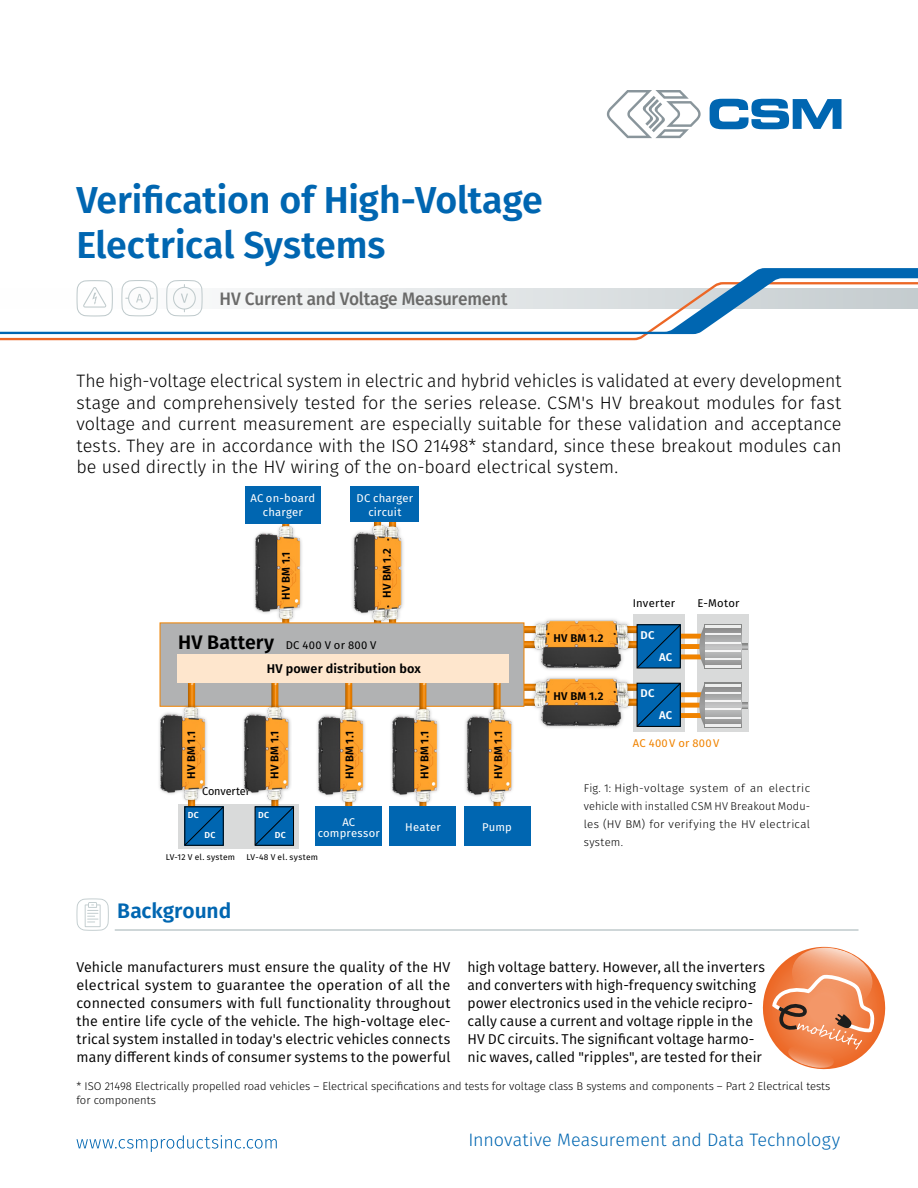
<style>
.page{position:relative;width:918px;height:1188px;background:#fff}
.page>*{position:absolute;margin:0;border:0;box-sizing:border-box;transform-origin:0 0}
.Titel{font:600 37.5px/45px "Fira Sans";letter-spacing:-.005em;color:#0066b1}
.t1{font:600 21px "Fira Sans";letter-spacing:-.005em;color:#0066b1}
.t2{font:600 19.5px "Fira Sans";letter-spacing:.005em;color:#000}
.Einleitung{font:300 18px/21.6px "Fira Sans";letter-spacing:.005em;color:#000;text-align:justify}
.t3{font:300 18px "Fira Sans";color:#0066b1}
.Kategorie{font:500 18px "Fira Sans";letter-spacing:-.01em;color:#6a6a69;scale:.96 1}
.Text{font:14.25px/18px "Fira Sans";letter-spacing:.005em;color:#000;text-align:justify}
.Bildtext{font:600 12.6px "Fira Sans";letter-spacing:.015em;color:#000}
.Einf__Abs{font:300 11.25px/18px "Fira Sans";color:#000;text-align:justify}
.Bildtext-2{font:600 11.25px "Fira Sans";letter-spacing:.02em;color:#000}
.Bildtext-3{font:11.25px/13.5px "Fira Sans";letter-spacing:.015em;color:#fff;text-align:center}
.Bildtext-4{font:11.25px "Fira Sans";letter-spacing:.015em;color:#000}
.Bildtext-5{font:11.25px "Fira Sans";letter-spacing:.025em;color:#f08300}
.Bildtext-6{font:11.25px "Fira Sans";letter-spacing:-.015em;color:#000}
.Beschriftung_Fett{font:600 11.25px "Fira Sans";letter-spacing:.01em;color:#fff}
.Beschriftung_Fett-2{font:600 8.7px "Fira Sans";letter-spacing:.025em;color:#fff}
.t4{font:8.4px "Fira Sans";letter-spacing:.025em;color:#000}
</style>
<div class="page">
<svg style="left:607px;top:90px;width:94px;height:48px"></svg>
<svg style="left:710px;top:99px;width:132px;height:30px"></svg>
<svg style="left:76px;top:1135px;width:201px;height:17px"></svg>
<svg style="left:0;top:334px;width:694px;height:6px"></svg>
<svg style="left:0;top:268px;width:918px;height:66px"></svg>
<hr style="left:115px;top:929px;width:744px;height:2px;background:#bfcacc">
<svg style="left:77px;top:898px;width:32px;height:33px"></svg>
<div style="left:633px;top:614px;width:51px;height:117px;background:#d9dada"></div>
<div style="left:698px;top:614px;width:51px;height:117px;background:#d9dada"></div>
<div style="left:179px;top:805px;width:120px;height:44px;background:#d9dada"></div>
<div style="left:669px;top:634px;width:44px;height:5px;background:#f08300"></div>
<div style="left:669px;top:692px;width:44px;height:5px;background:#f08300"></div>
<div style="left:669px;top:644px;width:44px;height:5px;background:#f08300"></div>
<div style="left:669px;top:703px;width:44px;height:5px;background:#f08300"></div>
<div style="left:669px;top:654px;width:44px;height:5px;background:#f08300"></div>
<div style="left:669px;top:713px;width:44px;height:5px;background:#f08300"></div>
<svg style="left:742px;top:644px;width:5px;height:6px"></svg>
<svg style="left:705px;top:624px;width:37px;height:45px"></svg>
<hr style="left:706px;top:625px;width:35px;height:3px;background:#ececec">
<hr style="left:706px;top:666px;width:35px;height:2px;background:#ececec">
<hr style="left:706px;top:658px;width:35px;height:2px;background:#ececec">
<hr style="left:706px;top:633px;width:35px;height:2px;background:#ececec">
<hr style="left:706px;top:642px;width:35px;height:1px;background:#ececec">
<hr style="left:706px;top:650px;width:35px;height:1px;background:#ececec">
<svg style="left:699px;top:624px;width:6px;height:45px"></svg>
<svg style="left:742px;top:702px;width:5px;height:6px"></svg>
<svg style="left:705px;top:683px;width:37px;height:44px"></svg>
<hr style="left:706px;top:684px;width:35px;height:2px;background:#ececec">
<hr style="left:706px;top:724px;width:35px;height:3px;background:#ececec">
<hr style="left:706px;top:717px;width:35px;height:2px;background:#ececec">
<hr style="left:706px;top:692px;width:35px;height:2px;background:#ececec">
<hr style="left:706px;top:701px;width:35px;height:1px;background:#ececec">
<hr style="left:706px;top:709px;width:35px;height:1px;background:#ececec">
<svg style="left:699px;top:683px;width:6px;height:44px"></svg>
<div style="left:508px;top:639px;width:144px;height:11px;background:#000;opacity:.75"></div>
<div style="left:508px;top:697px;width:144px;height:10px;background:#000;opacity:.75"></div>
<div style="left:508px;top:624px;width:144px;height:11px;background:#000;opacity:.75"></div>
<div style="left:508px;top:682px;width:144px;height:10px;background:#000;opacity:.75"></div>
<svg style="left:636px;top:624px;width:45px;height:45px"></svg>
<svg style="left:636px;top:683px;width:45px;height:44px"></svg>
<div style="left:160px;top:622px;width:364px;height:85px;background:#b1b2b3"></div>
<div style="left:344px;top:681px;width:10px;height:138px;background:#000;opacity:.75"></div>
<div style="left:270px;top:681px;width:10px;height:138px;background:#000;opacity:.75"></div>
<div style="left:418px;top:681px;width:10px;height:138px;background:#000;opacity:.75"></div>
<div style="left:492px;top:681px;width:11px;height:138px;background:#000;opacity:.75"></div>
<div style="left:187px;top:681px;width:10px;height:138px;background:#000;opacity:.75"></div>
<img style="left:330px;top:522px;width:94px;height:102px">
<img style="left:525px;top:619px;width:109px;height:36px">
<img style="left:231px;top:523px;width:98px;height:101px">
<img style="left:466px;top:702px;width:65px;height:105px">
<img style="left:318px;top:702px;width:50px;height:105px">
<img style="left:368px;top:702px;width:98px;height:119px">
<img style="left:159px;top:700px;width:60px;height:119px">
<img style="left:219px;top:700px;width:99px;height:107px">
<img style="left:525px;top:655px;width:109px;height:95px">
<div style="left:245px;top:486px;width:76px;height:37px;background:#0066b1"></div>
<div style="left:315px;top:807px;width:67px;height:39px;background:#0066b1"></div>
<div style="left:390px;top:807px;width:66px;height:39px;background:#0066b1"></div>
<div style="left:464px;top:807px;width:67px;height:39px;background:#0066b1"></div>
<div style="left:350px;top:486px;width:69px;height:36px;background:#0066b1"></div>
<svg style="left:184px;top:806px;width:40px;height:40px"></svg>
<svg style="left:254px;top:806px;width:40px;height:40px"></svg>
<div style="left:178px;top:654px;width:331px;height:29px;background:#fee6cd"></div>
<svg style="left:76px;top:280px;width:37px;height:37px"></svg>
<svg style="left:166px;top:280px;width:37px;height:36px"></svg>
<svg style="left:121px;top:280px;width:37px;height:36px"></svg>
<svg style="left:762px;top:947px;width:124px;height:123px"></svg>
<p class="Titel" style="left:77px;top:178px;width:468px">Verification of High-Voltage<br>Electrical Systems</p>
<p class="Kategorie" style="left:220px;top:284px;width:301px">HV Current and Voltage Measurement</p>
<p class="Einleitung" style="left:77px;top:370px;width:767px">The high-voltage electrical system in electric and hybrid vehicles is validated at every development stage and comprehensively tested for the series release. CSM's HV breakout modules for fast voltage and current measurement are especially suitable for these validation and acceptance tests. They are in accordance with the ISO 21498* standard, since these breakout modules can be used directly in the HV wiring of the on-board electrical system.</p>
<p class="Bildtext-3" style="left:251px;top:491px;width:66px">AC on-board charger</p>
<p class="Bildtext-3" style="left:357px;top:491px;width:58px">DC charger circuit</p>
<p class="Bildtext-2" style="left:278px;top:600px;width:50px;rotate:-90deg">HV BM 1.1</p>
<p class="Bildtext-2" style="left:379px;top:598px;width:51px;rotate:-90deg">HV BM 1.2</p>
<p class="t2" style="left:178px;top:629px;width:98px">HV Battery</p>
<p class="Bildtext-4" style="left:286px;top:637px;width:92px">DC 400 V or 800 V</p>
<p class="Bildtext" style="left:267px;top:660px;width:156px">HV power distribution box</p>
<p class="Bildtext-2" style="left:183px;top:779px;width:50px;rotate:-90deg">HV BM 1.1</p>
<p class="Bildtext-2" style="left:267px;top:779px;width:50px;rotate:-90deg">HV BM 1.1</p>
<p class="Bildtext-2" style="left:342px;top:779px;width:50px;rotate:-90deg">HV BM 1.1</p>
<p class="Bildtext-2" style="left:417px;top:779px;width:50px;rotate:-90deg">HV BM 1.1</p>
<p class="Bildtext-2" style="left:490px;top:779px;width:50px;rotate:-90deg">HV BM 1.1</p>
<p class="Bildtext-6" style="left:202px;top:783px;width:49px">Converter</p>
<p class="Beschriftung_Fett-2" style="left:188px;top:809px;width:12px">DC</p>
<p class="Beschriftung_Fett-2" style="left:205px;top:829px;width:12px">DC</p>
<p class="Beschriftung_Fett-2" style="left:258px;top:809px;width:12px">DC</p>
<p class="Beschriftung_Fett-2" style="left:275px;top:829px;width:12px">DC</p>
<p class="Bildtext-3" style="left:318px;top:816px;width:64px;line-height:11.2px">AC compressor</p>
<p class="Bildtext-3" style="left:405px;top:821px;width:37px">Heater</p>
<p class="Bildtext-3" style="left:482px;top:821px;width:31px">Pump</p>
<p class="t4" style="left:166px;top:851px;width:71px">LV-12 V el. system</p>
<p class="t4" style="left:247px;top:851px;width:73px">LV-48 V el. system</p>
<p class="Bildtext-2" style="left:553px;top:630px;width:51px">HV BM 1.2</p>
<p class="Bildtext-2" style="left:553px;top:688px;width:51px">HV BM 1.2</p>
<p class="Bildtext-4" style="left:633px;top:595px;width:44px">Inverter</p>
<p class="Bildtext-4" style="left:698px;top:595px;width:43px">E-Motor</p>
<p class="Beschriftung_Fett" style="left:641px;top:627px;width:15px">DC</p>
<p class="Beschriftung_Fett" style="left:659px;top:649px;width:15px">AC</p>
<p class="Beschriftung_Fett" style="left:641px;top:685px;width:15px">DC</p>
<p class="Beschriftung_Fett" style="left:659px;top:708px;width:15px">AC</p>
<p class="Bildtext-5" style="left:633px;top:735px;width:88px">AC 400V or 800V</p>
<p class="Einf__Abs" style="left:584px;top:779px;width:228px">Fig. 1: High-voltage system of an electric vehicle with installed CSM HV Breakout Modu&shy;les (HV BM) for verifying the HV electrical system.</p>
<p class="t1" style="left:117px;top:896px;width:115px">Background</p>
<p class="Text" style="left:76px;top:958px;width:376px">Vehicle manufacturers must ensure the quality of the HV electrical system to guarantee the operation of all the connected consumers with full functionality throughout the entire life cycle of the vehicle. The high-voltage elec&shy;trical system installed in today's electric vehicles connects many different kinds of consumer systems to the powerful</p>
<p class="Text" style="left:468px;top:958px;width:299px;text-align:left">high voltage battery. However, all the inverters and converters with high-frequency switching power electronics used in the vehicle recipro&shy;cally cause a current and voltage ripple in the HV DC circuits. The significant voltage harmo&shy;nic waves, called "ripples", are tested for their</p>
<p class="Einf__Abs" style="left:76px;top:1079px;width:755px;line-height:13.5px">* ISO 21498 Electrically propelled road vehicles – Electrical specifications and tests for voltage class B systems and components – Part 2 Electrical tests for components</p>
<p class="t3" style="left:468px;top:1127px;width:373px">Innovative Measurement and Data Technology</p>
</div>
